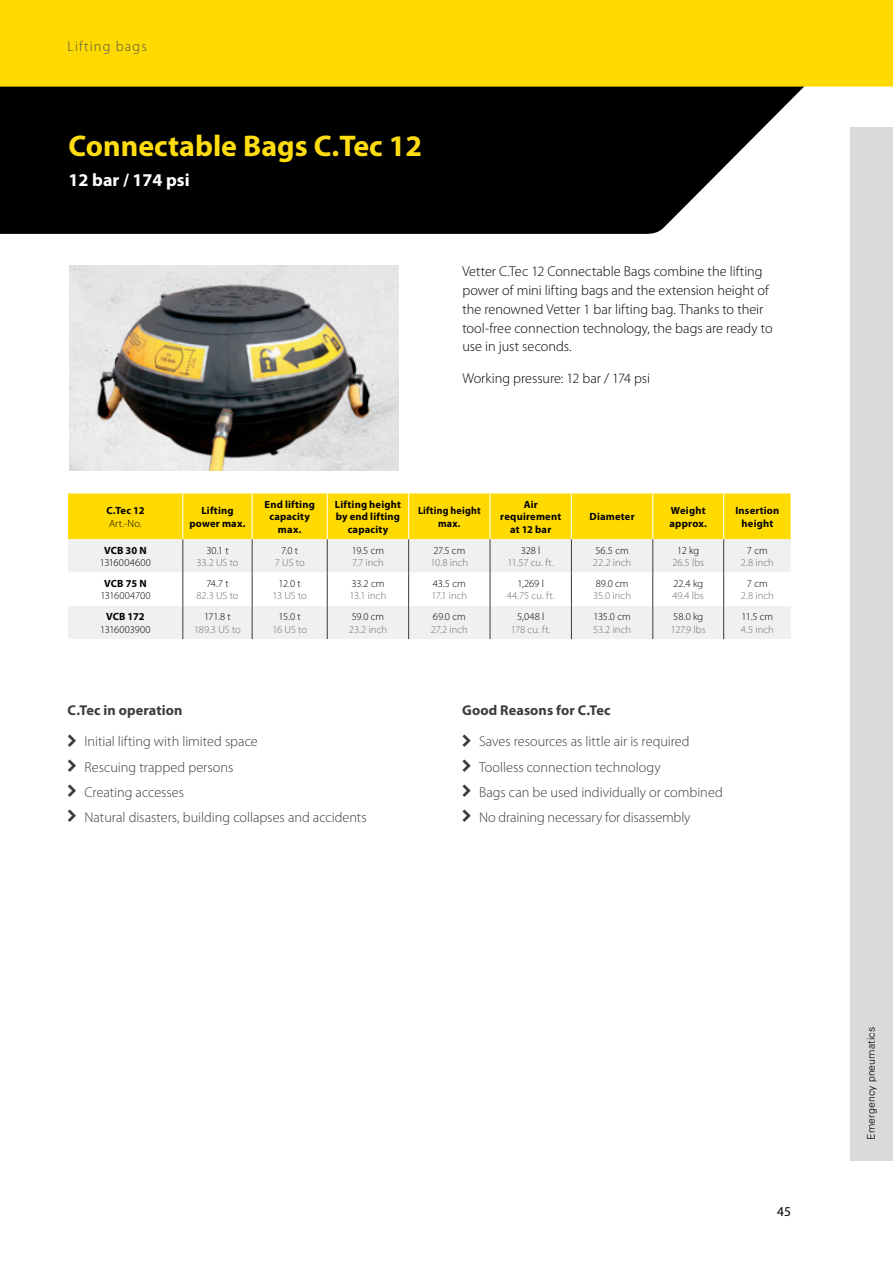
<style>
.page{position:relative;width:893px;height:1263px;background:#fff}
.page>*{position:absolute;margin:0;border:0;box-sizing:border-box;transform-origin:0 0}
.t1{font:700 30px "Myriad Pro";color:#fd1}
.t2{font:700 18px "Myriad Pro";color:#fff}
.t3{font:300 14.25px/25.2px "Myriad Pro";letter-spacing:-.005em;color:#3b3b3a}
.t4{font:300 14.25px/18.8px "Myriad Pro";color:#000}
.t5{font:700 14.25px "Myriad Pro";letter-spacing:.01em;color:#3b3b3a}
.t6{font:300 14.25px "Myriad Pro";letter-spacing:.08em;color:#545453}
.t7{font:13.5px "Myriad Pro";color:#000}
.t8{font:300 10.5px "Myriad Pro";letter-spacing:.005em;color:#6f6f6e}
.t9{font:300 10.5px "Myriad Pro";color:#000}
.t10{font:700 10.5px/12.6px "Myriad Pro";letter-spacing:.02em;color:#000;text-align:center}
.t11{font:300 10.5px "Univers";letter-spacing:.015em;color:#000}
.t12{font:700 10.5px/12.6px "Myriad Pro";letter-spacing:.02em;color:#000;text-align:center;scale:.95 1}
</style>
<div class="page">
<svg style="left:0;top:87px;width:893px;height:147px;fill:#000"></svg>
<div style="left:0;top:0;width:893px;height:87px;background:#ffda00"></div>
<div style="left:850px;top:128px;width:43px;height:1033px;background:#dadada"></div>
<div style="left:68px;top:493px;width:723px;height:46px;background:#ffda00"></div>
<div style="left:68px;top:539px;width:723px;height:100px;background:#f0f0f0"></div>
<svg style="left:68px;top:573px;width:723px;height:33px"></svg>
<hr style="left:183px;top:493px;width:1px;height:46px;background:#fff">
<hr style="left:252px;top:493px;width:1px;height:46px;background:#fff">
<hr style="left:327px;top:493px;width:1px;height:46px;background:#fff">
<hr style="left:408px;top:493px;width:1px;height:46px;background:#fff">
<hr style="left:490px;top:493px;width:1px;height:46px;background:#fff">
<hr style="left:571px;top:493px;width:1px;height:46px;background:#fff">
<hr style="left:652px;top:493px;width:1px;height:46px;background:#fff">
<hr style="left:723px;top:493px;width:1px;height:46px;background:#fff">
<hr style="left:252px;top:539px;width:1px;height:34px;background:#3b3b3a">
<hr style="left:327px;top:539px;width:1px;height:34px;background:#3b3b3a">
<hr style="left:408px;top:539px;width:1px;height:34px;background:#3b3b3a">
<hr style="left:490px;top:539px;width:1px;height:34px;background:#3b3b3a">
<hr style="left:571px;top:539px;width:1px;height:34px;background:#3b3b3a">
<hr style="left:652px;top:539px;width:1px;height:34px;background:#3b3b3a">
<hr style="left:723px;top:539px;width:1px;height:34px;background:#3b3b3a">
<hr style="left:252px;top:573px;width:1px;height:33px;background:#3b3b3a">
<hr style="left:327px;top:573px;width:1px;height:33px;background:#3b3b3a">
<hr style="left:408px;top:573px;width:1px;height:33px;background:#3b3b3a">
<hr style="left:490px;top:573px;width:1px;height:33px;background:#3b3b3a">
<hr style="left:571px;top:573px;width:1px;height:33px;background:#3b3b3a">
<hr style="left:652px;top:573px;width:1px;height:33px;background:#3b3b3a">
<hr style="left:723px;top:573px;width:1px;height:33px;background:#3b3b3a">
<hr style="left:252px;top:606px;width:1px;height:33px;background:#3b3b3a">
<hr style="left:327px;top:606px;width:1px;height:33px;background:#3b3b3a">
<hr style="left:408px;top:606px;width:1px;height:33px;background:#3b3b3a">
<hr style="left:490px;top:606px;width:1px;height:33px;background:#3b3b3a">
<hr style="left:571px;top:606px;width:1px;height:33px;background:#3b3b3a">
<hr style="left:652px;top:606px;width:1px;height:33px;background:#3b3b3a">
<hr style="left:723px;top:606px;width:1px;height:33px;background:#3b3b3a">
<hr style="left:183px;top:539px;width:1px;height:34px;background:#3b3b3a">
<hr style="left:183px;top:573px;width:1px;height:33px;background:#3b3b3a">
<hr style="left:183px;top:606px;width:1px;height:33px;background:#3b3b3a">
<img style="left:89px;top:265px;width:291px;height:206px">
<p class="t6" style="left:68px;top:38px;width:81px">Lifting bags</p>
<h1 class="t1" style="left:69px;top:130px;width:355px">Connectable Bags C.Tec 12</h1>
<p class="t2" style="left:69px;top:170px;width:123px">12 bar / 174 psi</p>
<p class="t4" style="left:462px;top:263px;width:312px">Vetter C.Tec 12 Connectable Bags combine the lifting power of mini lifting bags and the extension height of the renowned Vetter 1 bar lifting bag. Thanks to their tool-free connection technology, the bags are ready to use in just seconds.</p>
<p class="t4" style="left:462px;top:369px;width:189px">Working pressure: 12 bar / 174 psi</p>
<p class="t10" style="left:106px;top:504px;width:40px">C.Tec 12</p>
<p class="t9" style="left:109px;top:517px;width:34px">Art.-No.</p>
<p class="t10" style="left:189px;top:504px;width:58px">Lifting power max.</p>
<p class="t10" style="left:265px;top:498px;width:52px">End lifting capacity max.</p>
<p class="t10" style="left:335px;top:498px;width:67px">Lifting height by end lifting capacity</p>
<p class="t12" style="left:418px;top:504px;width:67px">Lifting height max.</p>
<p class="t10" style="left:500px;top:498px;width:62px">Air requirement at 12 bar</p>
<p class="t10" style="left:590px;top:511px;width:47px">Diameter</p>
<p class="t10" style="left:669px;top:504px;width:39px;text-align:left">Weight approx.</p>
<p class="t10" style="left:735px;top:504px;width:45px">Insertion height</p>
<p class="t10" style="left:104px;top:544px;width:44px">VCB 30 N</p>
<p class="t9" style="left:100px;top:557px;width:53px">1316004600</p>
<p class="t9" style="left:206px;top:544px;width:24px">30.1 t</p>
<p class="t8" style="left:197px;top:557px;width:43px">33.2 US to</p>
<p class="t9" style="left:281px;top:544px;width:18px">7.0 t</p>
<p class="t8" style="left:275px;top:557px;width:31px">7 US to</p>
<p class="t9" style="left:352px;top:544px;width:34px">19.5 cm</p>
<p class="t8" style="left:352px;top:557px;width:33px">7.7 inch</p>
<p class="t9" style="left:433px;top:544px;width:33px">27.5 cm</p>
<p class="t8" style="left:430px;top:557px;width:39px">10.8 inch</p>
<p class="t9" style="left:521px;top:544px;width:21px">328 l</p>
<p class="t8" style="left:508px;top:557px;width:48px">11.57 cu. ft.</p>
<p class="t9" style="left:595px;top:544px;width:35px">56.5 cm</p>
<p class="t8" style="left:593px;top:557px;width:40px">22.2 inch</p>
<p class="t9" style="left:677px;top:544px;width:24px">12 kg</p>
<p class="t8" style="left:672px;top:557px;width:33px">26.5 lbs</p>
<p class="t9" style="left:747px;top:544px;width:22px">7 cm</p>
<p class="t8" style="left:741px;top:557px;width:35px">2.8 inch</p>
<p class="t10" style="left:104px;top:577px;width:44px">VCB 75 N</p>
<p class="t9" style="left:100px;top:590px;width:52px">1316004700</p>
<p class="t9" style="left:206px;top:577px;width:24px">74.7 t</p>
<p class="t8" style="left:196px;top:590px;width:44px">82.3 US to</p>
<p class="t9" style="left:279px;top:577px;width:24px">12.0 t</p>
<p class="t8" style="left:273px;top:590px;width:36px">13 US to</p>
<p class="t9" style="left:351px;top:577px;width:34px">33.2 cm</p>
<p class="t8" style="left:350px;top:590px;width:38px">13.1 inch</p>
<p class="t9" style="left:433px;top:577px;width:34px">43.5 cm</p>
<p class="t8" style="left:431px;top:590px;width:37px">17.1 inch</p>
<p class="t9" style="left:517px;top:577px;width:28px">1,269 l</p>
<p class="t8" style="left:507px;top:590px;width:49px">44.75 cu. ft.</p>
<p class="t9" style="left:596px;top:577px;width:34px">89.0 cm</p>
<p class="t8" style="left:593px;top:590px;width:39px">35.0 inch</p>
<p class="t9" style="left:673px;top:577px;width:31px">22.4 kg</p>
<p class="t8" style="left:673px;top:590px;width:33px">49.4 lbs</p>
<p class="t9" style="left:747px;top:577px;width:22px">7 cm</p>
<p class="t8" style="left:741px;top:590px;width:35px">2.8 inch</p>
<p class="t10" style="left:106px;top:610px;width:40px">VCB 172</p>
<p class="t9" style="left:100px;top:623px;width:52px">1316003900</p>
<p class="t9" style="left:204px;top:611px;width:28px">171.8 t</p>
<p class="t8" style="left:194px;top:623px;width:48px">189.3 US to</p>
<p class="t9" style="left:279px;top:611px;width:24px">15.0 t</p>
<p class="t8" style="left:272px;top:623px;width:36px">16 US to</p>
<p class="t9" style="left:352px;top:611px;width:34px">59.0 cm</p>
<p class="t8" style="left:349px;top:623px;width:40px">23.2 inch</p>
<p class="t9" style="left:433px;top:611px;width:34px">69.0 cm</p>
<p class="t8" style="left:431px;top:623px;width:39px">27.2 inch</p>
<p class="t9" style="left:517px;top:611px;width:29px">5,048 l</p>
<p class="t8" style="left:511px;top:623px;width:41px">178 cu. ft.</p>
<p class="t9" style="left:593px;top:611px;width:39px">135.0 cm</p>
<p class="t8" style="left:593px;top:623px;width:40px">53.2 inch</p>
<p class="t9" style="left:673px;top:611px;width:31px">58.0 kg</p>
<p class="t8" style="left:671px;top:623px;width:36px">127.9 lbs</p>
<p class="t9" style="left:742px;top:611px;width:33px">11.5 cm</p>
<p class="t8" style="left:741px;top:623px;width:34px">4.5 inch</p>
<p class="t5" style="left:68px;top:702px;width:116px">C.Tec in operation</p>
<p class="t3" style="left:85px;top:729px;width:284px">Initial lifting with limited space<br>Rescuing trapped persons<br>Creating accesses<br>Natural disasters, building collapses and accidents</p>
<p class="t5" style="left:462px;top:702px;width:150px">Good Reasons for C.Tec</p>
<p class="t3" style="left:479px;top:729px;width:245px">Saves resources as little air is required Toolless connection technology<br>Bags can be used individually or combined No draining necessary for disassembly</p>
<p class="t7" style="left:777px;top:1204px;width:15px">45</p>
<p class="t11" style="left:865px;top:1140px;width:114px;rotate:-90deg">Emergency pneumatics</p>
</div>
